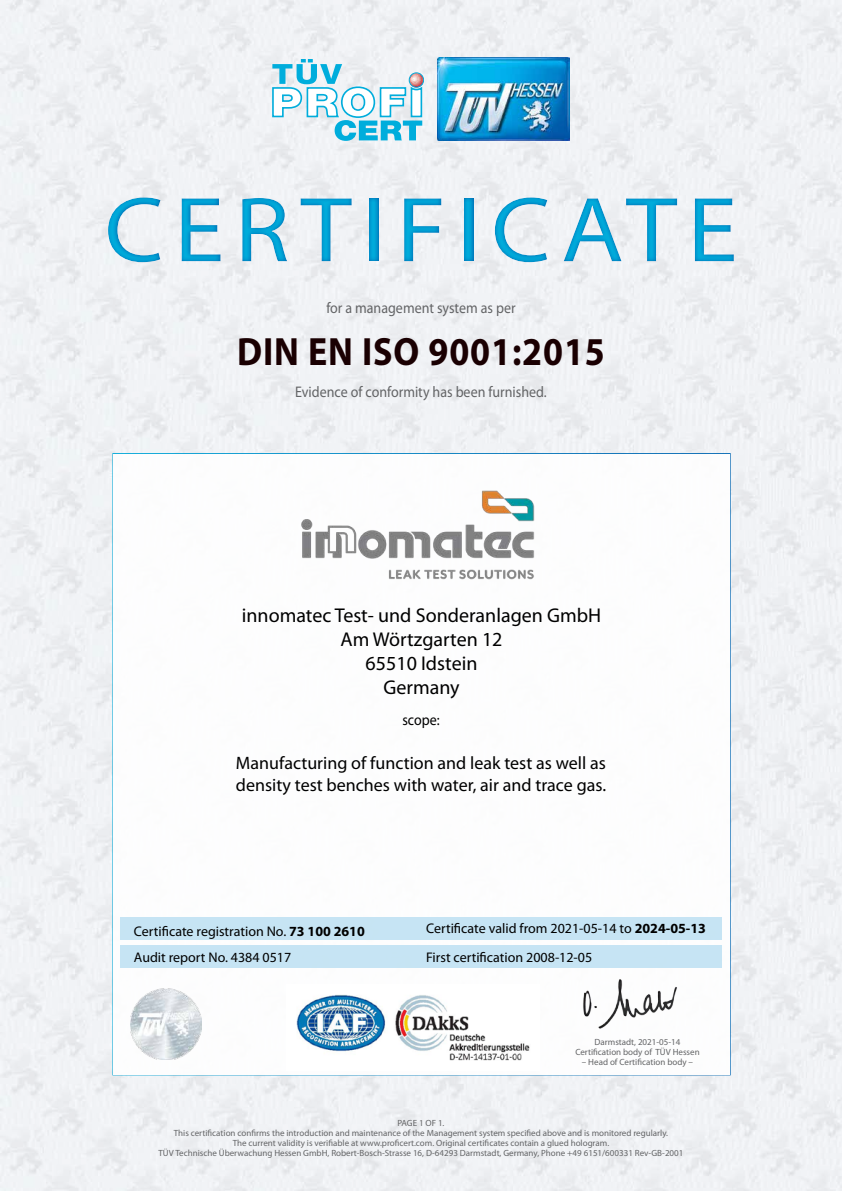
<style>
.page{position:relative;width:842px;height:1191px;background:#fff}
.page>*{position:absolute;margin:0;border:0;box-sizing:border-box;transform-origin:0 0}
.t1{font:93px "Myriad Pro";letter-spacing:.1em;color:#00addc;scale:1.1 1}
.t2{font:700 39.6px "Myriad Pro";letter-spacing:.025em;color:#1a0002;scale:.91 1}
.t3{font:20px/24px "Myriad Pro";color:#000;text-align:center}
.t4{font:18px/21.6px "Myriad Pro";color:#000}
.t5{font:15.4px "Myriad Pro";color:#636466;scale:.91 1}
.t6{font:15.4px "Myriad Pro";color:#000;scale:.91 1}
.t7{font:14px/26px "Myriad Pro";color:#000}
.t8{font:9px/10px "Myriad Pro";color:#636466;text-align:center}
.s1{font-weight:700}
</style>
<div class="page">
<img style="left:0;top:0;width:842px;height:1191px">
<img style="left:437px;top:57px;width:132px;height:83px">
<svg style="left:272px;top:59px;width:152px;height:82px"></svg>
<div style="left:112px;top:453px;width:619px;height:622px;background:#fff;border:2px solid #fff"></div>
<div style="left:120px;top:945px;width:602px;height:23px;background:#c0e2f3"></div>
<div style="left:121px;top:917px;width:601px;height:22px;background:#c0e2f3"></div>
<img style="left:296px;top:995px;width:234px;height:66px">
<img style="left:749px;top:906px;width:78px;height:54px">
<img style="left:736px;top:795px;width:97px;height:40px">
<img style="left:737px;top:681px;width:95px;height:34px">
<img style="left:738px;top:576px;width:93px;height:35px">
<img style="left:737px;top:479px;width:91px;height:36px">
<img style="left:583px;top:979px;width:94px;height:50px">
<div style="left:0;top:172px;width:842px;height:114px;background:#006bb6;opacity:.75"></div>
<img style="left:130px;top:988px;width:71px;height:71px">
<img style="left:301px;top:490px;width:233px;height:89px">
<h1 class="t1" style="left:104px;top:173px;width:577px">CERTIFICATE</h1>
<h3 class="t5" style="left:326px;top:298px;width:209px">for a management system as per</h3>
<h2 class="t2" style="left:237px;top:326px;width:406px">DIN EN ISO 9001:2015</h2>
<h3 class="t5" style="left:295px;top:382px;width:278px">Evidence of conformity has been furnished.</h3>
<h3 class="t3" style="left:242px;top:603px;width:361px">innomatec Test- und Sonderanlagen GmbH<br>Am Wörtzgarten 12<br>65510 Idstein<br>Germany</h3>
<h3 class="t6" style="left:402px;top:710px;width:42px">scope:</h3>
<h3 class="t4" style="left:236px;top:752px;width:372px">Manufacturing of function and leak test as well as density test benches with water, air and trace gas.</h3>
<h3 class="t7" style="left:134px;top:917px;width:232px">Certificate registration No. <span class="s1">73 100 2610<br></span>Audit report No. 4384 0517</h3>
<h3 class="t7" style="left:426px;top:915px;width:281px">Certificate valid from 2021-05-14 to <span class="s1">2024-05-13</span></h3>
<h3 class="t7" style="left:426px;top:943px;width:168px">First certification 2008-12-05</h3>
<p class="t8" style="left:575px;top:1037px;width:126px">Darmstadt, 2021-05-14<br>Certification body of TÜV Hessen</p>
<p class="t8" style="left:582px;top:1057px;width:113px">– Head of Certification body –</p>
<p class="t8" style="left:159px;top:1118px;width:526px">PAGE 1 OF 1.<br>This certification confirms the introduction and maintenance of the Management system specified above and is monitored regularly.<br>The current validity is verifiable at www.proficert.com. Original certificates contain a glued hologram.<br>TÜV Technische Überwachung Hessen GmbH, Robert-Bosch-Strasse 16, D-64293 Darmstadt, Germany, Phone +49 6151/600331 Rev-GB-2001</p>
</div>
